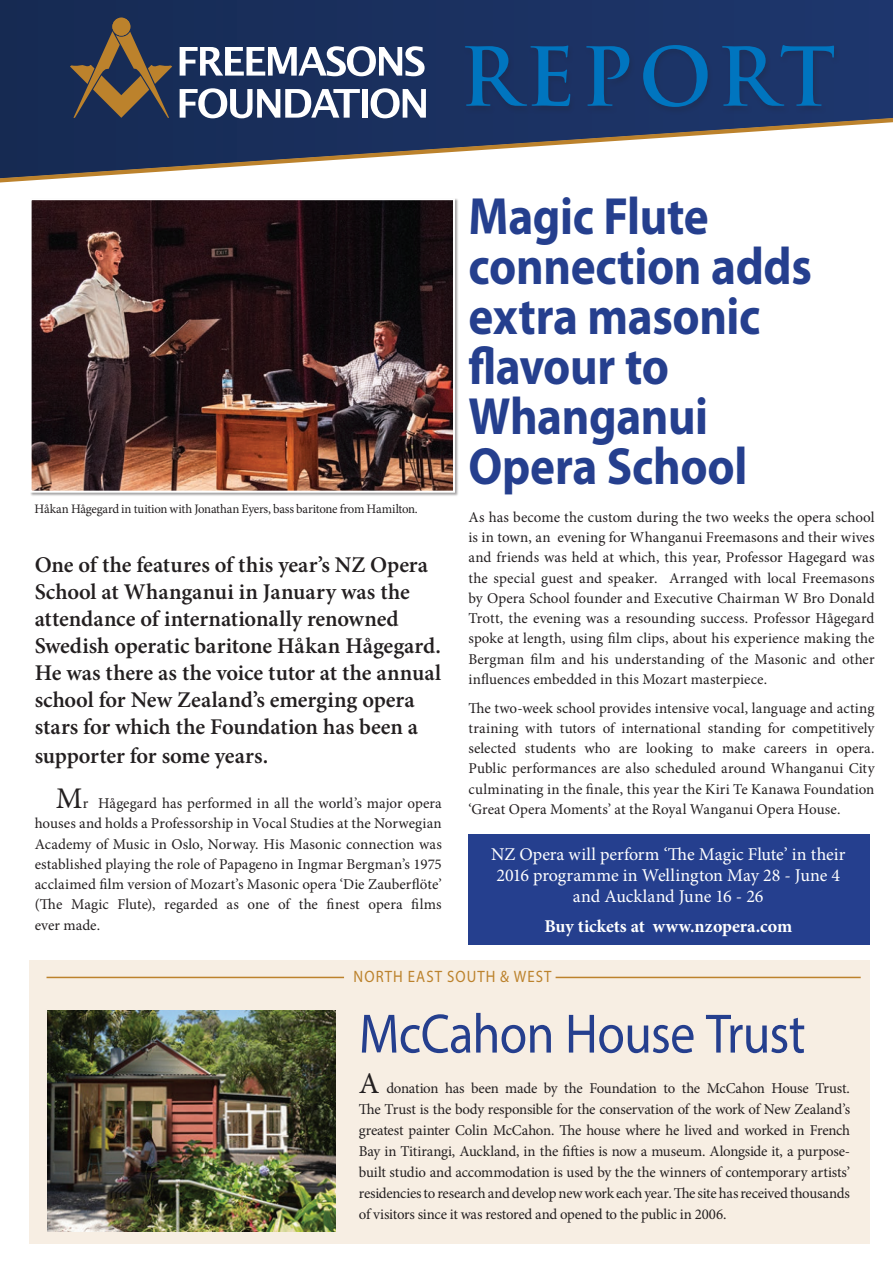
<style>
.page{position:relative;width:893px;height:1263px;background:#fff}
.page>*{position:absolute;margin:0;border:0;box-sizing:border-box;transform-origin:0 0}
.t1{font:700 78.9px "Trajan Pro";letter-spacing:.075em;color:#0075bf}
.t2{font:55.95px "Myriad Pro";letter-spacing:-.015em;color:#253f8e;scale:.9 1}
.t3{font:700 52.65px/49.9px "Myriad Pro";letter-spacing:-.01em;color:#253f8e;scale:.9 1}
.t4{font:600 22.5px/27.2px "Minion Pro";letter-spacing:-.005em;color:#231f20}
.t5{font:18px/21px "Minion Pro";letter-spacing:-.005em;color:#fff;text-align:center}
.t6{font:700 18px "Minion Pro";color:#fff}
.t7{font:16.5px "Myriad Pro";letter-spacing:.07em;color:#bc822c;scale:.9 1}
.t8{font:15px/20.2px "Minion Pro";color:#231f20;text-align:justify}
.t9{font:12.9px "Minion Pro";letter-spacing:-.02em;color:#231f20}
.s1{font-size:30px}
</style>
<div class="page">
<div style="left:30px;top:960px;width:840px;height:283px;background:#f7eee3"></div>
<svg style="left:0;top:0;width:893px;height:118px;background:#1a305f"></svg>
<div style="left:462px;top:45px;width:378px;height:70px;background:#1c3263"></div>
<hr style="left:556px;top:977px;width:305px;height:1px;background:#bc822c">
<hr style="left:47px;top:977px;width:297px;height:1px;background:#bc822c">
<svg style="left:0;top:118px;width:893px;height:64px"></svg>
<div style="left:30px;top:198px;width:429px;height:299px;background:#231f20;opacity:.4"></div>
<img style="left:33px;top:201px;width:419px;height:289px">
<div style="left:30px;top:198px;width:425px;height:295px;border:2px solid #fff"></div>
<div style="left:468px;top:834px;width:402px;height:111px;background:#253f8e"></div>
<img style="left:47px;top:1010px;width:289px;height:222px">
<svg style="left:180px;top:46px;width:245px;height:30px"></svg>
<svg style="left:180px;top:88px;width:180px;height:30px"></svg>
<div style="left:362px;top:89px;width:5px;height:29px;background:#fff"></div>
<svg style="left:371px;top:88px;width:55px;height:30px"></svg>
<div style="left:112px;top:18px;width:18px;height:18px;background:#bc822c;border-radius:50%"></div>
<svg style="left:70px;top:31px;width:102px;height:87px;background:#4e4847"></svg>
<p class="t1" style="left:460px;top:28px;width:377px">REPORT</p>
<p class="t9" style="left:35px;top:501px;width:385px">Håkan Hågegard in tuition with Jonathan Eyers, bass baritone from Hamilton.</p>
<p class="t4" style="left:35px;top:551px;width:408px">One of the features of this year’s NZ Opera School at Whanganui in January was the attendance of internationally renowned Swedish operatic baritone Håkan Hågegard.<br>He was there as the voice tutor at the annual school for New Zealand’s emerging opera stars for which the Foundation has been a supporter for some years.</p>
<p class="t8" style="left:35px;top:793px;width:409px;text-indent:21px"><span class="s1">M</span>r Hågegard has performed in all the world’s major opera houses and holds a Professorship in Vocal Studies at the Norwegian Academy of Music in Oslo, Norway. His Masonic connection was established playing the role of Papageno in Ingmar Bergman’s 1975 acclaimed film version of Mozart’s Masonic opera ‘Die Zauberflöte’ (The Magic Flute), regarded as one of the finest opera films ever made.</p>
<p class="t3" style="left:468px;top:192px;width:383px">Magic Flute connection adds extra masonic flavour to<br>Whanganui<br>Opera School</p>
<p class="t8" style="left:468px;top:507px;width:408px">As has become the custom during the two weeks the opera school is in town, an evening for Whanganui Freemasons and their wives and friends was held at which, this year, Professor Hagegard was the special guest and speaker. Arranged with local Freemasons by Opera School founder and Executive Chairman W Bro Donald Trott, the evening was a resounding success. Professor Hågegard spoke at length, using film clips, about his experience making the Bergman film and his understanding of the Masonic and other influences embedded in this Mozart masterpiece.</p>
<p class="t8" style="left:468px;top:698px;width:408px">The two-week school provides intensive vocal, language and acting training with tutors of international standing for competitively selected students who are looking to make careers in opera.<br>Public performances are also scheduled around Whanganui City culminating in the finale, this year the Kiri Te Kanawa Foundation ‘Great Opera Moments’ at the Royal Wanganui Opera House.</p>
<p class="t5" style="left:491px;top:844px;width:356px">NZ Opera will perform ‘The Magic Flute’ in their<br>2016 programme in Wellington May 28 - June 4 and Auckland June 16 - 26</p>
<p class="t6" style="left:544px;top:913px;width:249px">Buy tickets at www.nzopera.com</p>
<p class="t7" style="left:354px;top:966px;width:221px">NORTH EAST SOUTH &amp; WEST</p>
<p class="t2" style="left:359px;top:999px;width:498px">McCahon House Trust</p>
<p class="t8" style="left:359px;top:1078px;width:493px;line-height:21px"><span class="s1">A</span> donation has been made by the Foundation to the McCahon House Trust.<br>The Trust is the body responsible for the conservation of the work of New Zealand’s greatest painter Colin McCahon. The house where he lived and worked in French Bay in Titirangi, Auckland, in the fifties is now a museum. Alongside it, a purpose&shy;built studio and accommodation is used by the the winners of contemporary artists’ residencies to research and develop new work each year. The site has received thousands of visitors since it was restored and opened to the public in 2006.</p>
</div>
